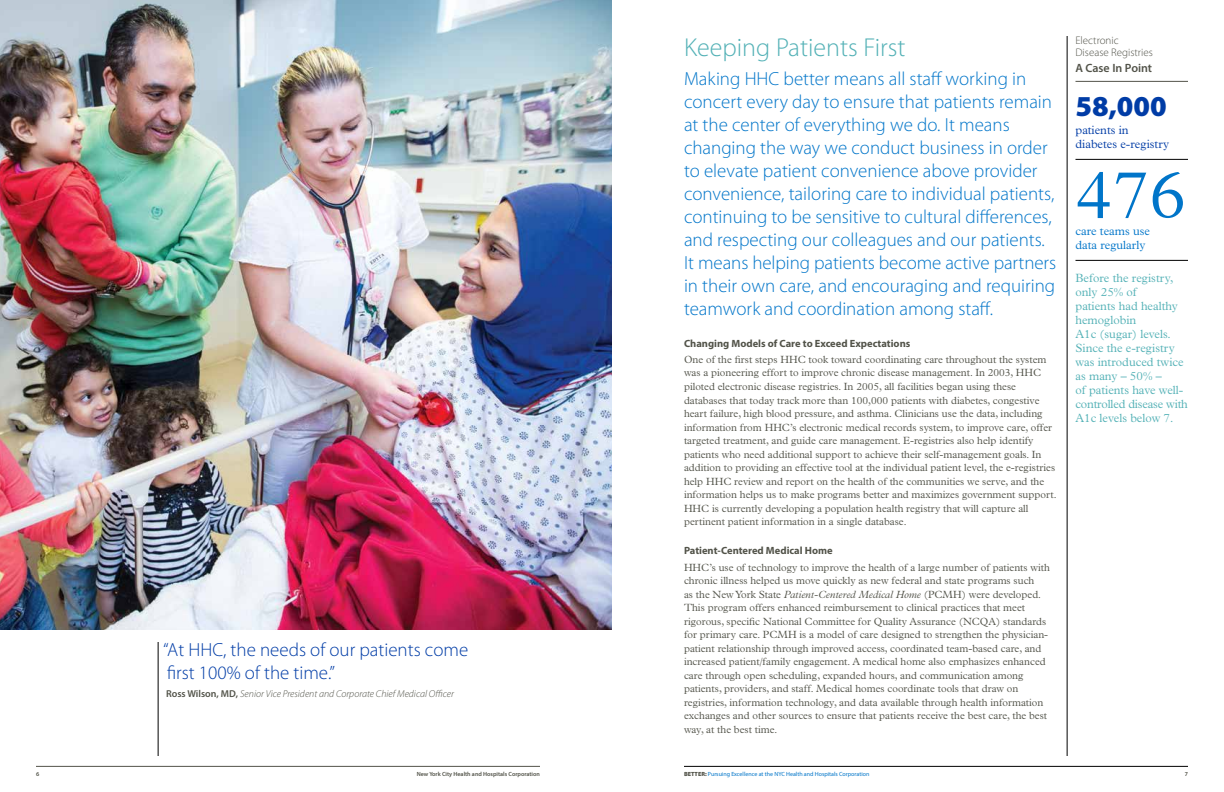
<style>
.page{position:relative;width:1224px;height:792px;background:#fff}
.page>*{position:absolute;margin:0;border:0;box-sizing:border-box;transform-origin:0 0}
.t1{font:300 68px "Plantin";color:#0075c9}
.t2{font:900 29px "Myriad Pro";color:#003ca6}
.t3{font:300 26px "Myriad Pro";color:#53b1b6}
.t4{font:300 19px/23px "Myriad Pro";color:#0075c9}
.t5{font:300 19px/23px "Myriad Pro";color:#003ca6}
.t6{font:300 12px/14px "Plantin";color:#53b1b6}
.t7{font:300 12px/14px "Plantin";color:#003ca6}
.t8{font:300 12px/14px "Plantin";color:#0075c9}
.t9{font:600 12px "Myriad Pro";color:#525349}
.t10{font:300 11px/12px "Myriad Pro";color:#525349}
.t11{font:300 10.5px/13.5px "Plantin";color:#525349}
.t12{font:700 10.5px "Myriad Pro";color:#525349}
.t13{font:italic 300 10px "Myriad Pro";color:#525349}
.t14{font:6px "Myriad Pro";color:#0075c9}
.t15{font:600 6px "Myriad Pro";color:#525349}
.s1{font-weight:600;font-style:normal}
.s2{font-style:italic}
.s3{font-weight:900;color:#525349}
</style>
<div class="page">
<hr style="left:684px;top:766px;width:504px;height:1px;background:#000">
<hr style="left:36px;top:766px;width:504px;height:1px;background:#525349">
<img style="left:0;top:0;width:612px;height:630px">
<hr style="left:1076px;top:81px;width:112px;height:1px;background:#525349">
<hr style="left:1076px;top:159px;width:112px;height:1px;background:#000">
<hr style="left:1076px;top:260px;width:112px;height:1px;background:#000">
<hr style="left:1067px;top:36px;width:1px;height:720px;background:#000">
<hr style="left:158px;top:642px;width:1px;height:114px;background:#000">
<h3 class="t5" style="left:163px;top:638px;width:307px">“At HHC, the needs of our patients come first 100% of the time.”</h3>
<p class="t13" style="left:166px;top:688px;width:290px"><span class="s1">Ross Wilson, MD,</span> Senior Vice President and Corporate Chief Medical Officer</p>
<h3 class="t3" style="left:684px;top:31px;width:223px">Keeping Patients First</h3>
<p class="t4" style="left:684px;top:66px;width:374px">Making HHC better means all staff working in concert every day to ensure that patients remain at the center of everything we do. It means changing the way we conduct business in order to elevate patient convenience above provider convenience, tailoring care to individual patients, continuing to be sensitive to cultural differences, and respecting our colleagues and our patients.<br>It means helping patients become active partners in their own care, and encouraging and requiring teamwork and coordination among staff.</p>
<p class="t12" style="left:684px;top:336px;width:228px">Changing Models of Care to Exceed Expectations</p>
<p class="t11" style="left:684px;top:353px;width:374px">One of the first steps HHC took toward coordinating care throughout the system was a pioneering effort to improve chronic disease management. In 2003, HHC piloted electronic disease registries. In 2005, all facilities began using these databases that today track more than 100,000 patients with diabetes, congestive heart failure, high blood pressure, and asthma. Clinicians use the data, including information from HHC’s electronic medical records system, to improve care, offer targeted treatment, and guide care management. E-registries also help identify patients who need additional support to achieve their self-management goals. In addition to providing an effective tool at the individual patient level, the e-registries help HHC review and report on the health of the communities we serve, and the information helps us to make programs better and maximizes government support.<br>HHC is currently developing a population health registry that will capture all pertinent patient information in a single database.</p>
<p class="t12" style="left:684px;top:544px;width:150px">Patient-Centered Medical Home</p>
<p class="t11" style="left:684px;top:560px;width:368px">HHC’s use of technology to improve the health of a large number of patients with chronic illness helped us move quickly as new federal and state programs such<br>as the New York State <span class="s2">Patient-Centered Medical Home</span> (PCMH) were developed.<br>This program offers enhanced reimbursement to clinical practices that meet rigorous, specific National Committee for Quality Assurance (NCQA) standards for primary care. PCMH is a model of care designed to strengthen the physician&shy;patient relationship through improved access, coordinated team-based care, and increased patient/family engagement. A medical home also emphasizes enhanced care through open scheduling, expanded hours, and communication among patients, providers, and staff. Medical homes coordinate tools that draw on registries, information technology, and data available through health information exchanges and other sources to ensure that patients receive the best care, the best way, at the best time.</p>
<p class="t10" style="left:1076px;top:34px;width:79px">Electronic<br>Disease Registries</p>
<p class="t9" style="left:1076px;top:61px;width:78px">A Case In Point</p>
<h2 class="t2" style="left:1076px;top:90px;width:93px">58,000</h2>
<p class="t7" style="left:1076px;top:123px;width:95px">patients in diabetes e-registry</p>
<h1 class="t1" style="left:1076px;top:155px;width:112px">476</h1>
<p class="t8" style="left:1076px;top:224px;width:76px">care teams use data regularly</p>
<p class="t6" style="left:1076px;top:271px;width:114px">Before the registry, only 25% of<br>patients had healthy hemoglobin<br>A1c (sugar) levels.<br>Since the e-registry was introduced twice as many – 50% –<br>of patients have well&shy;controlled disease with<br>A1c levels below 7.</p>
<p class="t15" style="left:36px;top:770px;width:5px">6</p>
<p class="t15" style="left:417px;top:770px;width:125px">New York City Health and Hospitals Corporation</p>
<p class="t14" style="left:684px;top:770px;width:187px"><span class="s3">BETTER:</span> Pursuing Excellence at the NYC Health and Hospitals Corporation</p>
<p class="t15" style="left:1185px;top:770px;width:5px">7</p>
</div>
